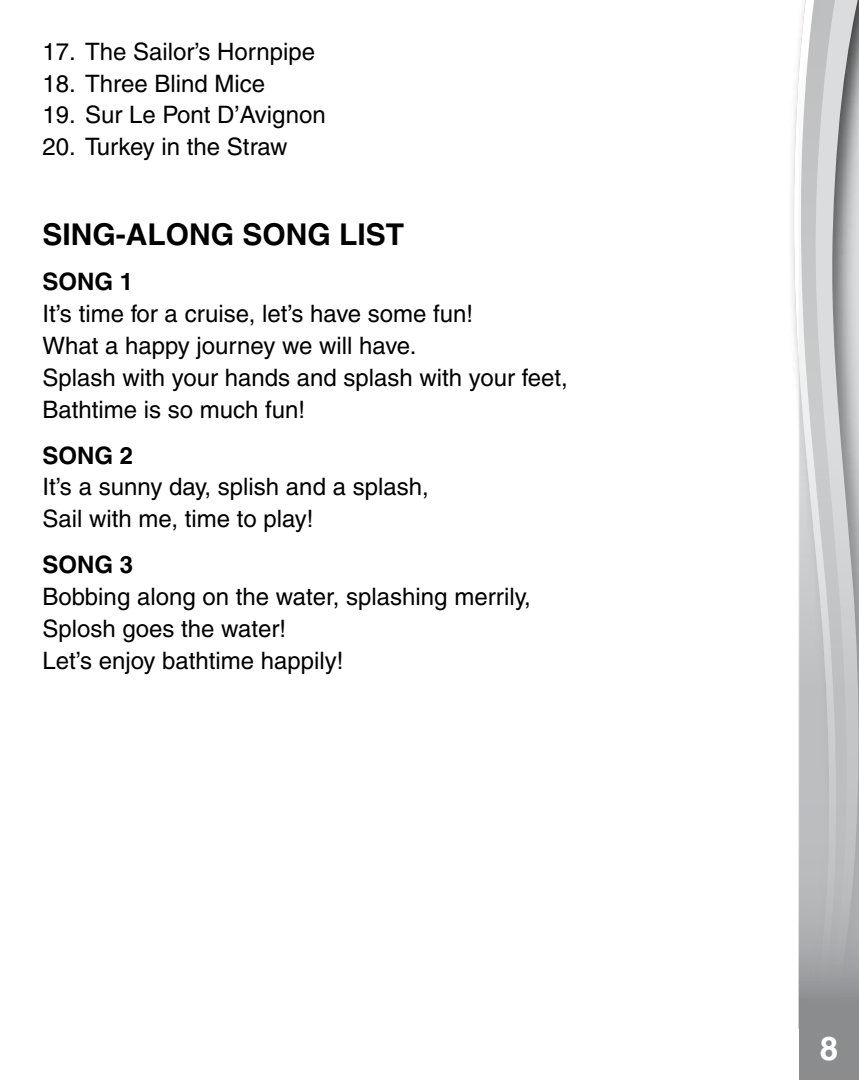
<style>
.page{position:relative;width:859px;height:1080px;background:#fff}
.page>*{position:absolute;margin:0;border:0;box-sizing:border-box;transform-origin:0 0}
.t1{font:700 33px "Helvetica";color:#fff}
.t2{font:700 30px "Helvetica";color:#000}
.t3{font:500 24px/31.8px "Helvetica";color:#000}
.t4{font:700 24px "Helvetica";color:#000}
</style>
<div class="page">
<svg style="left:793px;top:55px;width:6px;height:974px"></svg>
<svg style="left:799px;top:0;width:60px;height:1080px;background:#bdbec0"></svg>
<p class="t3" style="left:43px;top:35px;width:274px">17. The Sailor’s Hornpipe</p>
<p class="t3" style="left:43px;top:67px;width:224px">18. Three Blind Mice</p>
<p class="t3" style="left:43px;top:99px;width:285px">19. Sur Le Pont D’Avignon</p>
<p class="t3" style="left:43px;top:131px;width:247px">20. Turkey in the Straw</p>
<p class="t2" style="left:43px;top:216px;width:363px">SING-ALONG SONG LIST</p>
<p class="t4" style="left:43px;top:267px;width:92px">SONG 1</p>
<p class="t3" style="left:43px;top:298px;width:527px">It’s time for a cruise, let’s have some fun!<br>What a happy journey we will have.<br>Splash with your hands and splash with your feet, Bathtime is so much fun!</p>
<p class="t4" style="left:43px;top:440px;width:92px">SONG 2</p>
<p class="t3" style="left:43px;top:471px;width:388px">It’s a sunny day, splish and a splash,<br>Sail with me, time to play!</p>
<p class="t4" style="left:43px;top:550px;width:92px">SONG 3</p>
<p class="t3" style="left:43px;top:581px;width:490px">Bobbing along on the water, splashing merrily,<br>Splosh goes the water!<br>Let’s enjoy bathtime happily!</p>
<h1 class="t1" style="left:820px;top:1025px;width:24px">8 <sup>8</sup>8</h1>
</div>
